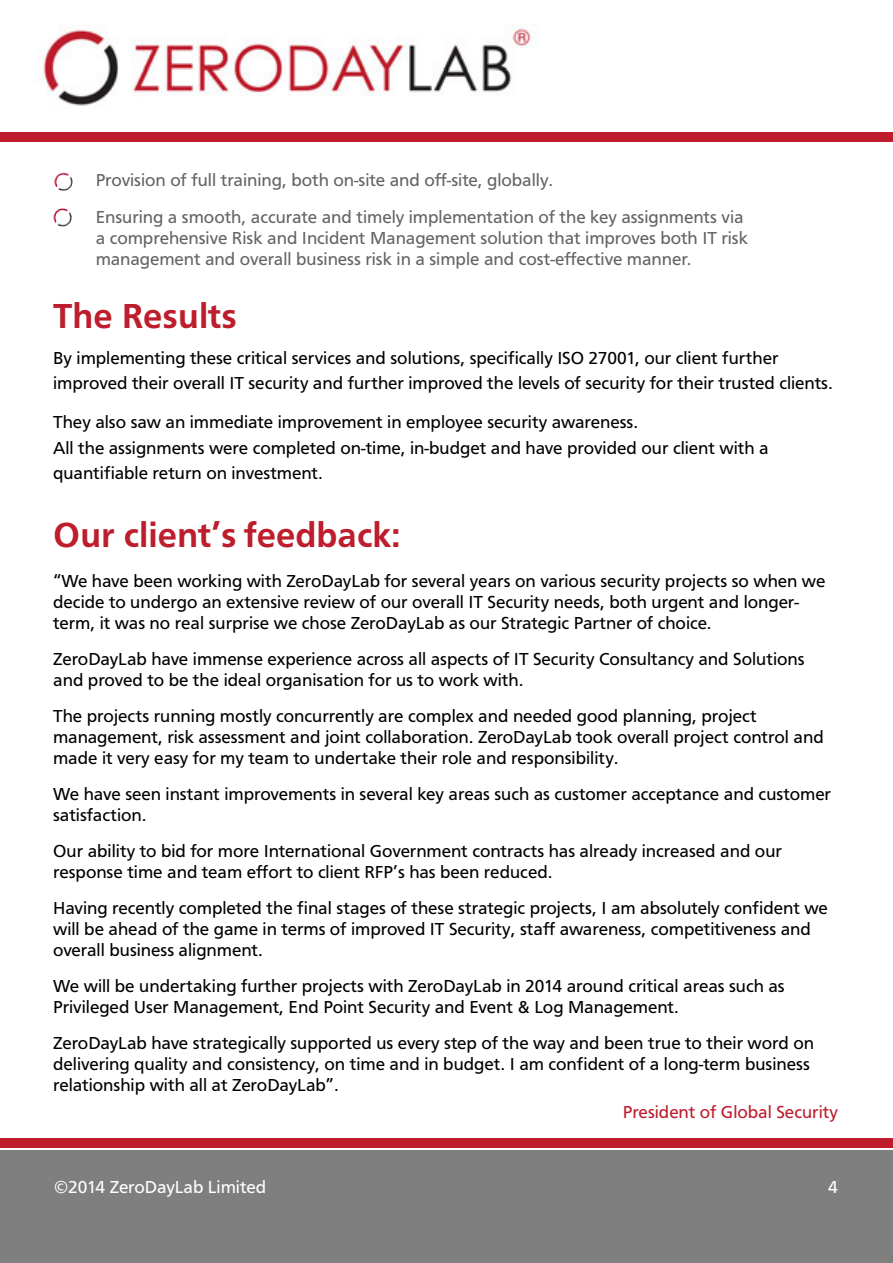
<style>
.page{position:relative;width:893px;height:1263px;background:#fff}
.page>*{position:absolute;margin:0;border:0;box-sizing:border-box;transform-origin:0 0}
.t1{font:700 36px "Carto Gothic Std";color:#bd1d2c}
.t2{font:18px/21px "Carto Gothic Std";color:#000}
.t3{font:18px/37.5px "Carto Gothic Std";color:#636466}
.t4{font:18px "Carto Gothic Std";color:#bd1d2c}
.t5{font:18px "Carto Gothic Std";color:#fff}
</style>
<div class="page">
<img style="left:38px;top:24px;width:500px;height:82px">
<div style="left:0;top:133px;width:893px;height:9px;background:#bd1d2c"></div>
<div style="left:0;top:1138px;width:893px;height:9px;background:#bd1d2c"></div>
<div style="left:0;top:1150px;width:893px;height:113px;background:#7f7f7f"></div>
<img style="left:54px;top:172px;width:19px;height:19px">
<img style="left:53px;top:208px;width:19px;height:19px">
<p class="t3" style="left:96px;top:161px;width:649px">Provision of full training, both on-site and off-site, globally.<br>Ensuring a smooth, accurate and timely implementation of the key assignments via</p>
<p class="t3" style="left:96px;top:228px;width:654px;line-height:21px">a comprehensive Risk and Incident Management solution that improves both IT risk management and overall business risk in a simple and cost-effective manner.</p>
<h1 class="t1" style="left:53px;top:295px;width:185px">The Results</h1>
<p class="t2" style="left:53px;top:345px;width:781px;line-height:25.5px">By implementing these critical services and solutions, specifically ISO 27001, our client further improved their overall IT security and further improved the levels of security for their trusted clients.</p>
<p class="t2" style="left:53px;top:410px;width:717px;line-height:25.5px">They also saw an immediate improvement in employee security awareness.<br>All the assignments were completed on-time, in-budget and have provided our client with a quantifiable return on investment.</p>
<h1 class="t1" style="left:53px;top:514px;width:349px">Our client’s feedback:</h1>
<p class="t2" style="left:53px;top:571px;width:774px">“We have been working with ZeroDayLab for several years on various security projects so when we decide to undergo an extensive review of our overall IT Security needs, both urgent and longer&shy;term, it was no real surprise we chose ZeroDayLab as our Strategic Partner of choice.</p>
<p class="t2" style="left:53px;top:649px;width:753px">ZeroDayLab have immense experience across all aspects of IT Security Consultancy and Solutions and proved to be the ideal organisation for us to work with.</p>
<p class="t2" style="left:53px;top:706px;width:772px">The projects running mostly concurrently are complex and needed good planning, project management, risk assessment and joint collaboration. ZeroDayLab took overall project control and made it very easy for my team to undertake their role and responsibility.</p>
<p class="t2" style="left:53px;top:784px;width:779px">We have seen instant improvements in several key areas such as customer acceptance and customer satisfaction.</p>
<p class="t2" style="left:53px;top:841px;width:730px">Our ability to bid for more International Government contracts has already increased and our response time and team effort to client RFP’s has been reduced.</p>
<p class="t2" style="left:53px;top:898px;width:776px">Having recently completed the final stages of these strategic projects, I am absolutely confident we will be ahead of the game in terms of improved IT Security, staff awareness, competitiveness and overall business alignment.</p>
<p class="t2" style="left:53px;top:976px;width:733px">We will be undertaking further projects with ZeroDayLab in 2014 around critical areas such as<br>Privileged User Management, End Point Security and Event &amp; Log Management.</p>
<p class="t2" style="left:53px;top:1033px;width:762px">ZeroDayLab have strategically supported us every step of the way and been true to their word on delivering quality and consistency, on time and in budget. I am confident of a long-term business relationship with all at ZeroDayLab”.</p>
<p class="t4" style="left:623px;top:1102px;width:217px">President of Global Security</p>
<p class="t5" style="left:54px;top:1176px;width:214px">©2014 ZeroDayLab Limited</p>
<p class="t5" style="left:828px;top:1176px;width:11px">4</p>
</div>
